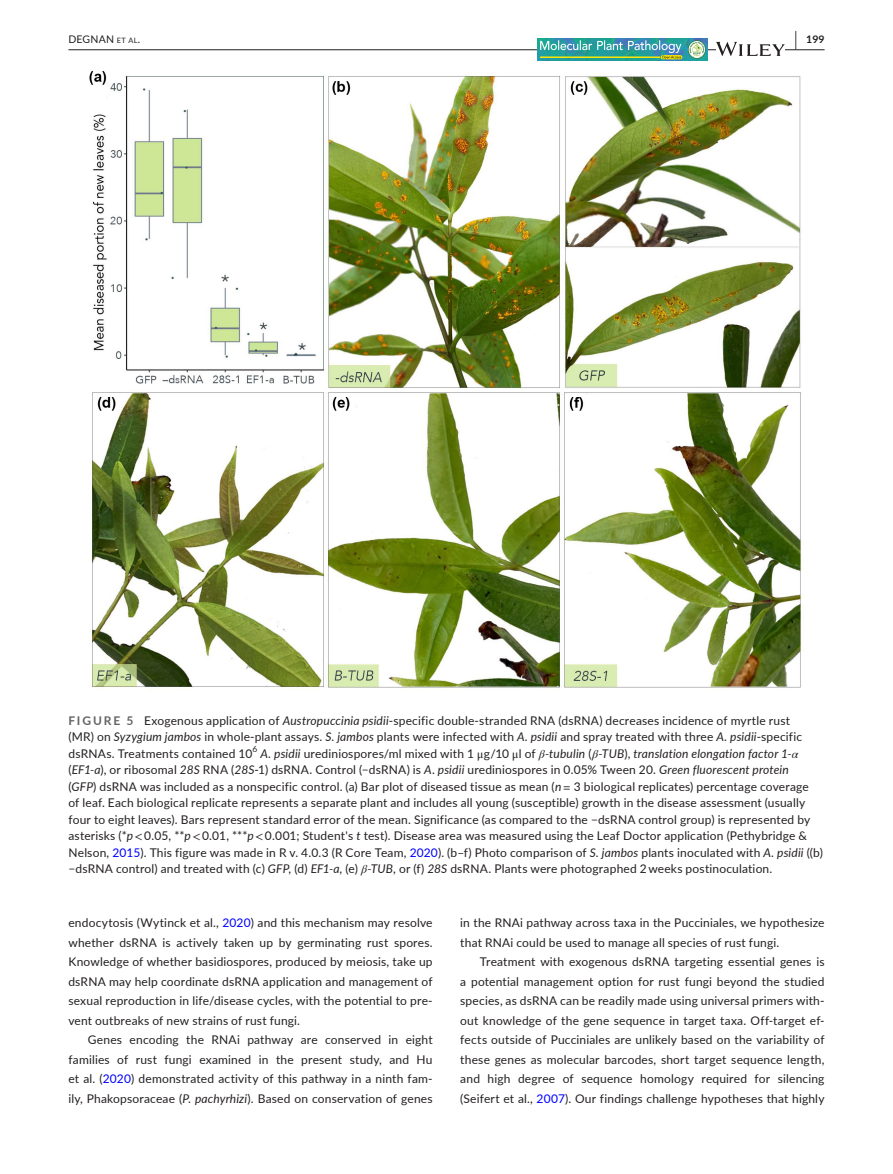
<style>
.page{position:relative;width:893px;height:1174px;background:#fff}
.page>*{position:absolute;margin:0;border:0;box-sizing:border-box;transform-origin:0 0}
.t1{font:12px/19.5px "Lato";letter-spacing:.015em;color:#231f20;text-align:justify}
.t2{font:10.5px "Lato";letter-spacing:.025em;color:#231f20}
.t3{font:700 10.5px "Lato";color:#231f20}
.t4{font:8.4px "Lato";color:#231f20}
.s1{font-size:7.35px}
.s2{font-size:19.5px}
.s3{font-weight:700;color:#636366}
.s4{font-style:italic}
.s5{font-family:"STIX"}
.s6{font-family:"STIX";font-style:italic}
.s7{color:#00f}
</style>
<div class="page">
<hr style="left:68px;top:49px;width:756px;height:1px;background:#231f20">
<img style="left:537px;top:38px;width:171px;height:22px">
<svg style="left:716px;top:42px;width:69px;height:14px"></svg>
<img style="left:89px;top:71px;width:715px;height:619px">
<p class="t2" style="left:68px;top:31px;width:73px">DEGNAN <span class="s1">et al</span>.</p>
<p class="t3" style="left:795px;top:31px;width:31px"><span class="s2">|</span> 199</p>
<p class="t1" style="left:68px;top:711px;width:735px;line-height:16.5px;text-align:left"><span class="s3">FIGURE 5</span> Exogenous application of <span class="s4">Austropuccinia psidii</span>-specific double-stranded RNA (dsRNA) decreases incidence of myrtle rust (MR) on <span class="s4">Syzygium jambos</span> in whole-plant assays. <span class="s4">S. jambos</span> plants were infected with <span class="s4">A. psidii</span> and spray treated with three <span class="s4">A. psidii</span>-specific dsRNAs. Treatments contained 10</p>
<p class="t4" style="left:253px;top:743px;width:6px">6</p>
<p class="t1" style="left:68px;top:744px;width:756px;line-height:16.5px;text-align:left;text-indent:192px"><span class="s4">A. psidii</span> urediniospores/ml mixed with 1 <span class="s5">μ</span>g/10 <span class="s5">μ</span>l of <span class="s6">β</span><span class="s4">-tubulin</span> (<span class="s6">β</span><span class="s4">-TUB</span>), <span class="s4">translation elongation factor 1-</span><span class="s6">α </span>(<span class="s4">EF1-a</span>), or ribosomal <span class="s4">28S</span> RNA (<span class="s4">28S</span>-1) dsRNA. Control (−dsRNA) is <span class="s4">A. psidii</span> urediniospores in 0.05% Tween 20. <span class="s4">Green fluorescent protein<br></span>(<span class="s4">GFP</span>) dsRNA was included as a nonspecific control. (a) Bar plot of diseased tissue as mean (<span class="s4">n</span> <span class="s6">=</span> 3 biological replicates) percentage coverage<br>of leaf. Each biological replicate represents a separate plant and includes all young (susceptible) growth in the disease assessment (usually four to eight leaves). Bars represent standard error of the mean. Significance (as compared to the −dsRNA control group) is represented by asterisks (*<span class="s4">p</span><span class="s5">&lt;</span> 0.05, **<span class="s4">p</span><span class="s5">&lt;</span> 0.01, ***<span class="s4">p</span><span class="s5">&lt;</span> 0.001; Student's <span class="s4">t</span> test). Disease area was measured using the Leaf Doctor application (Pethybridge &amp; Nelson, <span class="s7">2015</span>). This figure was made in R v. 4.0.3 (R Core Team, <span class="s7">2020</span>). (b–f) Photo comparison of <span class="s4">S. jambos</span> plants inoculated with <span class="s4">A. psidii</span> ((b) −dsRNA control) and treated with (c) <span class="s4">GFP</span>, (d) <span class="s4">EF1-a</span>, (e) <span class="s6">β</span><span class="s4">-TUB</span>, or (f) <span class="s4">28S</span> dsRNA. Plants were photographed 2 weeks postinoculation.</p>
<p class="t1" style="left:68px;top:912px;width:366px">endocytosis (Wytinck et al., <span class="s7">2020</span>) and this mechanism may resolve whether dsRNA is actively taken up by germinating rust spores.<br>Knowledge of whether basidiospores, produced by meiosis, take up dsRNA may help coordinate dsRNA application and management of sexual reproduction in life/disease cycles, with the potential to pre&shy;vent outbreaks of new strains of rust fungi.</p>
<p class="t1" style="left:68px;top:1029px;width:366px;text-indent:20px">Genes encoding the RNAi pathway are conserved in eight families of rust fungi examined in the present study, and Hu et al. (<span class="s7">2020</span>) demonstrated activity of this pathway in a ninth fam&shy;ily, Phakopsoraceae (<span class="s4">P. pachyrhizi</span>). Based on conservation of genes</p>
<p class="t1" style="left:460px;top:912px;width:366px">in the RNAi pathway across taxa in the Pucciniales, we hypothesize that RNAi could be used to manage all species of rust fungi.</p>
<p class="t1" style="left:460px;top:951px;width:366px;text-indent:20px">Treatment with exogenous dsRNA targeting essential genes is a potential management option for rust fungi beyond the studied species, as dsRNA can be readily made using universal primers with&shy;out knowledge of the gene sequence in target taxa. Off-target ef&shy;fects outside of Pucciniales are unlikely based on the variability of these genes as molecular barcodes, short target sequence length, and high degree of sequence homology required for silencing (Seifert et al., <span class="s7">2007</span>). Our findings challenge hypotheses that highly</p>
</div>
